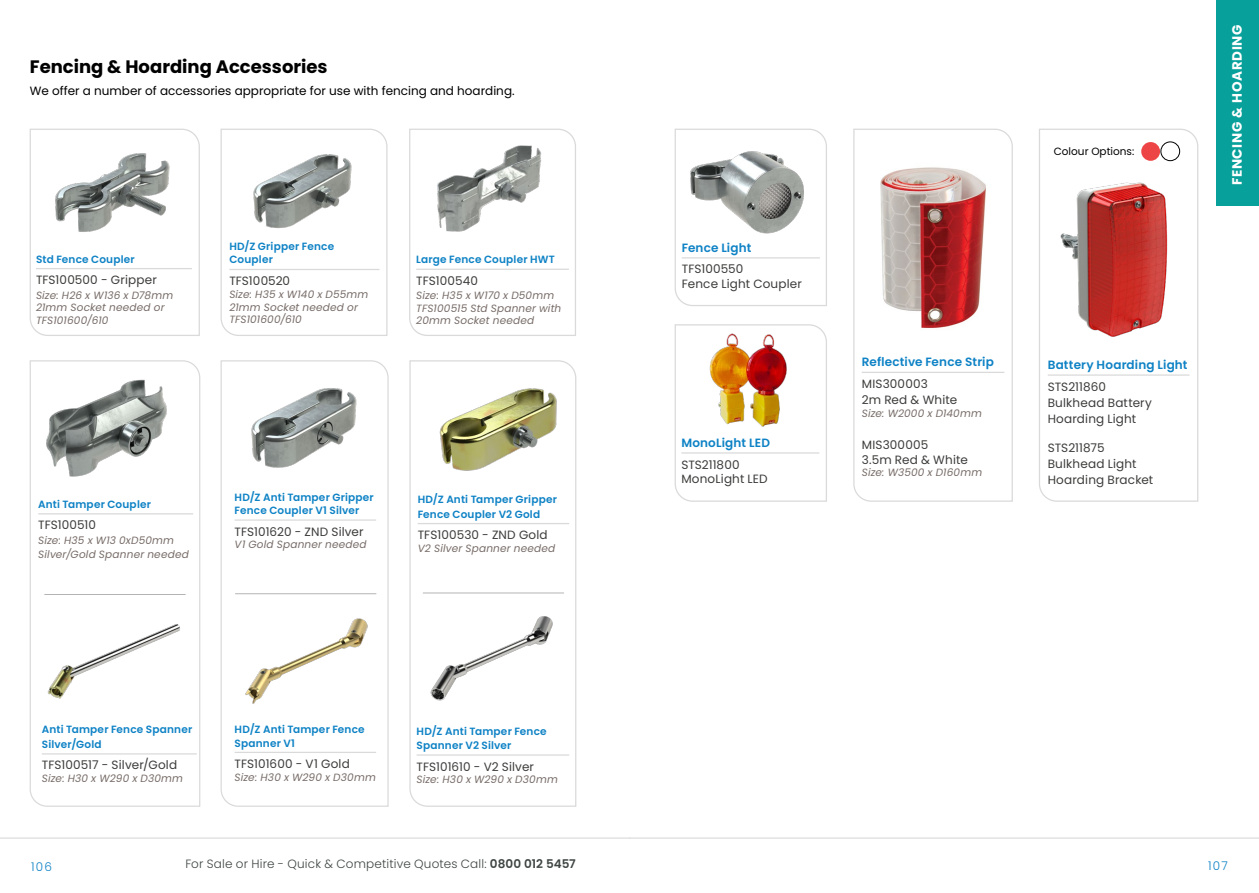
<style>
.page{position:relative;width:1259px;height:893px;background:#fff}
.page>*{position:absolute;margin:0;border:0;box-sizing:border-box;transform-origin:0 0}
.t1{font:700 18px "Poppins";color:#000}
.t2{font:700 13.5px "Poppins";letter-spacing:.05em;color:#fff}
.t3{font:12px/16.2px "Poppins";letter-spacing:.01em;color:#3c3c3b}
.t4{font:12px "Poppins";color:#000}
.t5{font:600 12px "Poppins";letter-spacing:.015em;color:#0e82c5}
.t6{font:300 12px "Poppins";letter-spacing:.015em;color:#3e4543}
.t7{font:300 12px "Poppins";letter-spacing:.1em;color:#0e82c5}
.t8{font:italic 10.5px/12.6px "Poppins";letter-spacing:.015em;color:#776c68}
.t9{font:600 10.5px/14.4px "Poppins";letter-spacing:.02em;color:#0e82c5}
.t10{font:10.5px "Poppins";color:#000}
.s1{font-weight:600}
</style>
<div class="page">
<svg style="left:29px;top:360px;width:172px;height:447px"></svg>
<svg style="left:29px;top:128px;width:171px;height:208px"></svg>
<svg style="left:409px;top:128px;width:167px;height:208px"></svg>
<svg style="left:220px;top:128px;width:168px;height:208px"></svg>
<hr style="left:36px;top:268px;width:156px;height:1px;background:#dadada">
<hr style="left:229px;top:269px;width:150px;height:1px;background:#dadada">
<hr style="left:416px;top:269px;width:153px;height:1px;background:#dadada">
<img style="left:32px;top:594px;width:157px;height:127px">
<hr style="left:38px;top:513px;width:155px;height:1px;background:#dadada">
<hr style="left:42px;top:753px;width:155px;height:1px;background:#dadada">
<svg style="left:409px;top:360px;width:168px;height:447px"></svg>
<hr style="left:418px;top:523px;width:151px;height:1px;background:#dadada">
<hr style="left:416px;top:754px;width:153px;height:2px;background:#dadada">
<svg style="left:220px;top:360px;width:169px;height:447px"></svg>
<hr style="left:235px;top:519px;width:141px;height:2px;background:#dadada">
<hr style="left:235px;top:752px;width:141px;height:1px;background:#dadada">
<img style="left:225px;top:585px;width:162px;height:162px">
<img style="left:412px;top:583px;width:159px;height:160px">
<hr style="left:235px;top:593px;width:141px;height:1px;background:#000">
<hr style="left:44px;top:594px;width:142px;height:1px;background:#000">
<hr style="left:423px;top:593px;width:141px;height:1px;background:#000">
<svg style="left:1039px;top:128px;width:160px;height:374px"></svg>
<svg style="left:853px;top:128px;width:160px;height:374px"></svg>
<hr style="left:1047px;top:374px;width:142px;height:2px;background:#dadada">
<hr style="left:861px;top:372px;width:143px;height:1px;background:#dadada">
<svg style="left:674px;top:128px;width:153px;height:178px"></svg>
<svg style="left:674px;top:324px;width:153px;height:178px"></svg>
<hr style="left:681px;top:452px;width:138px;height:2px;background:#dadada">
<hr style="left:682px;top:257px;width:138px;height:2px;background:#dadada">
<div style="left:1141px;top:142px;width:19px;height:19px;background:#ed4546;border-radius:50%"></div>
<div style="left:1161px;top:142px;width:18px;height:19px;background:#fff;border-radius:50%"></div>
<div style="left:1160px;top:142px;width:19px;height:19px;border:1px solid #000;border-radius:50%"></div>
<img style="left:702px;top:334px;width:97px;height:93px">
<div style="left:1216px;top:0;width:43px;height:206px;background:#08a09a"></div>
<hr style="left:629px;top:837px;width:630px;height:2px;background:#d9d9d9">
<hr style="left:0;top:837px;width:630px;height:2px;background:#d9d9d9">
<h1 class="t1" style="left:30px;top:56px;width:299px">Fencing &amp; Hoarding Accessories</h1>
<p class="t4" style="left:30px;top:84px;width:486px">We offer a number of accessories appropriate for use with fencing and hoarding.</p>
<p class="t9" style="left:36px;top:252px;width:100px">Std Fence Coupler</p>
<p class="t3" style="left:36px;top:272px;width:122px">TFS100500 - Gripper</p>
<p class="t8" style="left:36px;top:289px;width:139px">Size: H26 x W136 x D78mm<br>21mm Socket needed or<br>TFS101600/610</p>
<p class="t9" style="left:229px;top:239px;width:106px;line-height:13.6px">HD/Z Gripper Fence<br>Coupler</p>
<p class="t3" style="left:229px;top:273px;width:62px">TFS100520</p>
<p class="t8" style="left:229px;top:288px;width:140px">Size: H35 x W140 x D55mm<br>21mm Socket needed or<br>TFS101600/610</p>
<p class="t9" style="left:416px;top:252px;width:140px">Large Fence Coupler HWT</p>
<p class="t3" style="left:416px;top:273px;width:63px">TFS100540</p>
<p class="t8" style="left:416px;top:289px;width:146px">Size: H35 x W170 x D50mm<br>TFS100515 Std Spanner with<br>20mm Socket needed</p>
<p class="t9" style="left:38px;top:497px;width:114px">Anti Tamper Coupler</p>
<p class="t3" style="left:38px;top:517px;width:59px">TFS100510</p>
<p class="t8" style="left:38px;top:533px;width:152px;line-height:14.4px">Size: H35 x W13 0xD50mm<br>Silver/Gold Spanner needed</p>
<p class="t9" style="left:235px;top:490px;width:141px;line-height:13.4px">HD/Z Anti Tamper Gripper<br>Fence Coupler V1 Silver</p>
<p class="t3" style="left:235px;top:523px;width:131px">TFS101620 - ZND Silver</p>
<p class="t8" style="left:235px;top:538px;width:134px">V1 Gold Spanner needed</p>
<p class="t9" style="left:418px;top:492px;width:141px">HD/Z Anti Tamper Gripper<br>Fence Coupler V2 Gold</p>
<p class="t3" style="left:418px;top:527px;width:131px">TFS100530 - ZND Gold</p>
<p class="t8" style="left:418px;top:542px;width:139px">V2 Silver Spanner needed</p>
<p class="t9" style="left:42px;top:723px;width:152px">Anti Tamper Fence Spanner<br>Silver/Gold</p>
<p class="t3" style="left:42px;top:757px;width:137px">TFS100517 - Silver/Gold</p>
<p class="t8" style="left:42px;top:772px;width:143px">Size: H30 x W290 x D30mm</p>
<p class="t9" style="left:235px;top:723px;width:132px;line-height:13.4px">HD/Z Anti Tamper Fence<br>Spanner V1</p>
<p class="t3" style="left:235px;top:756px;width:117px">TFS101600 - V1 Gold</p>
<p class="t8" style="left:235px;top:771px;width:143px">Size: H30 x W290 x D30mm</p>
<p class="t9" style="left:416px;top:724px;width:132px">HD/Z Anti Tamper Fence<br>Spanner V2 Silver</p>
<p class="t3" style="left:416px;top:758px;width:119px">TFS101610 - V2 Silver</p>
<p class="t8" style="left:416px;top:773px;width:143px">Size: H30 x W290 x D30mm</p>
<p class="t5" style="left:682px;top:241px;width:71px">Fence Light</p>
<p class="t3" style="left:682px;top:262px;width:122px;line-height:14.7px">TFS100550<br>Fence Light Coupler</p>
<p class="t5" style="left:681px;top:436px;width:90px">MonoLight LED</p>
<p class="t3" style="left:681px;top:457px;width:88px;line-height:14.7px">STS211800<br>MonoLight LED</p>
<p class="t10" style="left:1053px;top:146px;width:82px">Colour Options:</p>
<p class="t2" style="left:1229px;top:185px;width:162px;rotate:-90deg">FENCING &amp; HOARDING</p>
<p class="t5" style="left:861px;top:355px;width:134px">Reflective Fence Strip</p>
<p class="t3" style="left:861px;top:376px;width:97px">MIS300003<br>2m Red &amp; White</p>
<p class="t8" style="left:861px;top:407px;width:122px">Size: W2000 x D140mm</p>
<p class="t3" style="left:861px;top:438px;width:108px;line-height:14.4px">MIS300005<br>3.5m Red &amp; White</p>
<p class="t8" style="left:861px;top:466px;width:122px">Size: W3500 x D160mm</p>
<p class="t5" style="left:1047px;top:358px;width:141px">Battery Hoarding Light</p>
<p class="t3" style="left:1047px;top:378px;width:106px">STS211860<br>Bulkhead Battery<br>Hoarding Light</p>
<p class="t3" style="left:1047px;top:440px;width:107px">STS211875<br>Bulkhead Light<br>Hoarding Bracket</p>
<p class="t7" style="left:31px;top:860px;width:22px">106</p>
<p class="t6" style="left:185px;top:857px;width:392px">For Sale or Hire - Quick &amp; Competitive Quotes Call: <span class="s1">0800 012 5457</span></p>
<p class="t7" style="left:1208px;top:858px;width:21px">107</p>
</div>
